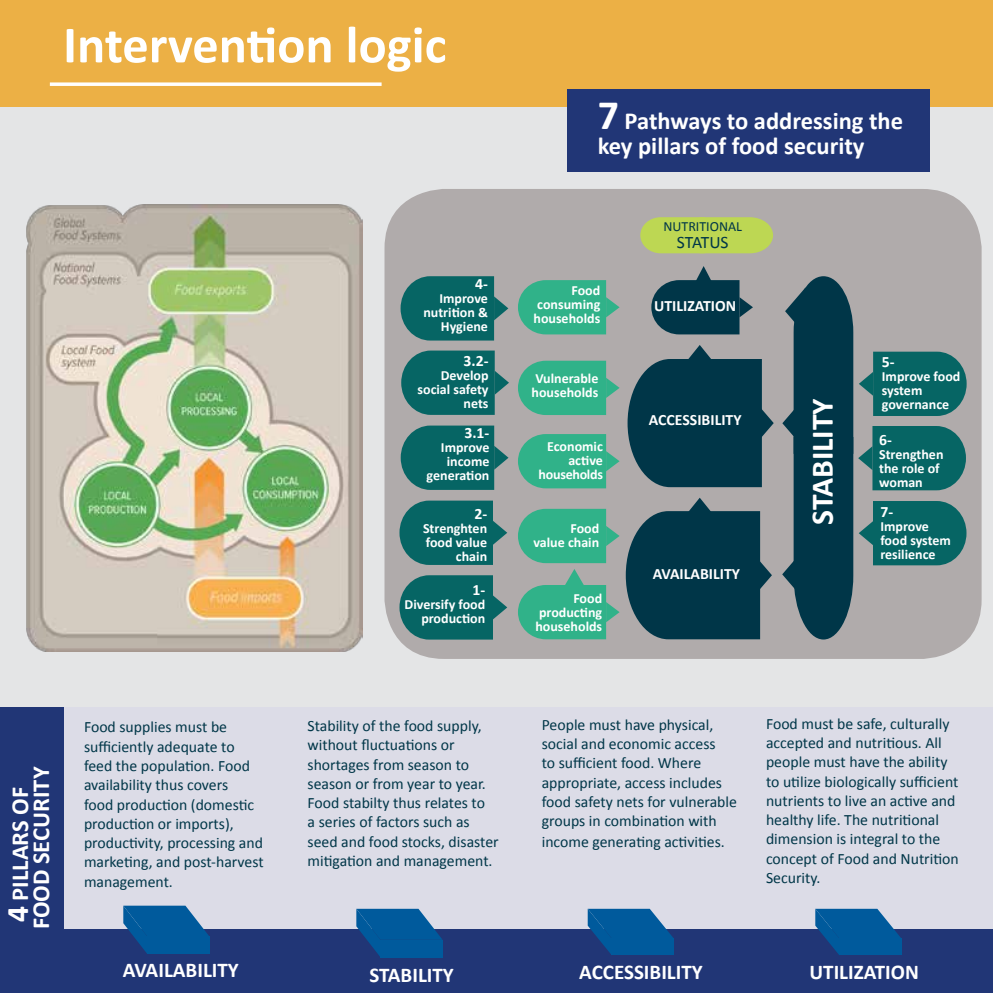
<style>
.page{position:relative;width:993px;height:993px;background:#fff}
.page>*{position:absolute;margin:0;border:0;box-sizing:border-box;transform-origin:0 0}
.t1{font:700 52.5px "Calibri";color:#fff}
.t2{font:700 31.5px "Calibri";color:#fff}
.t3{font:700 24.5px/21px "Calibri";color:#fff}
.t4{font:700 21px "Calibri";color:#fff}
.t5{font:17.5px "Calibri";letter-spacing:-.005em;color:#003648}
.t6{font:15.75px/19.2px "Calibri";color:#003648}
.t7{font:700 15.75px "Calibri";color:#fff}
.t8{font:700 14px/14px "Calibri";color:#fff;text-align:right}
.t9{font:14px "Calibri";color:#003648}
.s1{font-size:42px}
.s2{font-size:31.5px}
</style>
<div class="page">
<div style="left:0;top:101px;width:992px;height:609px;background:#e4e5e6"></div>
<div style="left:63px;top:707px;width:929px;height:225px;background:#dcdce7"></div>
<div style="left:0;top:707px;width:63px;height:285px;background:#213676"></div>
<div style="left:0;top:0;width:992px;height:107px;background:#ecb045"></div>
<div style="left:0;top:929px;width:992px;height:63px;background:#213676"></div>
<svg style="left:356px;top:908px;width:86px;height:48px"></svg>
<svg style="left:815px;top:908px;width:86px;height:47px"></svg>
<svg style="left:587px;top:908px;width:86px;height:47px"></svg>
<svg style="left:50px;top:82px;width:331px;height:4px"></svg>
<div style="left:567px;top:90px;width:362px;height:82px;background:#213676"></div>
<svg style="left:123px;top:905px;width:86px;height:48px"></svg>
<div style="left:384px;top:189px;width:597px;height:469px;background:#b0abab;border-radius:60px"></div>
<img style="left:27px;top:205px;width:335px;height:446px">
<svg style="left:399px;top:575px;width:108px;height:64px"></svg>
<svg style="left:399px;top:500px;width:108px;height:64px"></svg>
<svg style="left:400px;top:425px;width:108px;height:64px"></svg>
<svg style="left:401px;top:350px;width:108px;height:65px"></svg>
<svg style="left:400px;top:276px;width:108px;height:64px"></svg>
<svg style="left:518px;top:508px;width:101px;height:131px"></svg>
<svg style="left:518px;top:434px;width:101px;height:54px"></svg>
<svg style="left:518px;top:360px;width:101px;height:55px"></svg>
<svg style="left:518px;top:280px;width:101px;height:54px"></svg>
<svg style="left:625px;top:497px;width:146px;height:142px"></svg>
<svg style="left:627px;top:345px;width:146px;height:142px"></svg>
<svg style="left:782px;top:276px;width:184px;height:363px"></svg>
<svg style="left:651px;top:266px;width:101px;height:68px"></svg>
<svg style="left:640px;top:217px;width:132px;height:36px;background:#bcd359"></svg>
<h1 class="t1" style="left:63px;top:8px;width:385px">Intervention logic</h1>
<p class="t7" style="left:475px;top:272px;width:14px">4-</p>
<p class="t8" style="left:423px;top:290px;width:66px">Improve nutrition &amp;<br>Hygiene</p>
<p class="t7" style="left:463px;top:349px;width:26px">3.2-</p>
<p class="t8" style="left:417px;top:367px;width:72px">Develop social safety nets</p>
<p class="t7" style="left:464px;top:422px;width:26px">3.1-</p>
<p class="t8" style="left:426px;top:440px;width:64px">Improve income generation</p>
<p class="t7" style="left:474px;top:502px;width:14px">2-</p>
<p class="t8" style="left:423px;top:520px;width:66px">Strenghten food value chain</p>
<p class="t7" style="left:472px;top:578px;width:14px">1-</p>
<p class="t8" style="left:404px;top:596px;width:82px">Diversify food production</p>
<h3 class="t3" style="left:597px;top:108px;width:307px;line-height:24.5px"><span class="s1">7</span> Pathways to addressing the key pillars of food security</h3>
<p class="t8" style="left:533px;top:282px;width:68px;text-align:justify;text-indent:38px">Food consuming households</p>
<p class="t8" style="left:531px;top:371px;width:68px;text-align:left">Vulnerable households</p>
<p class="t8" style="left:538px;top:438px;width:66px">Economic active households</p>
<p class="t8" style="left:533px;top:521px;width:67px">Food<br>value chain</p>
<p class="t8" style="left:535px;top:590px;width:68px;text-align:justify;text-indent:38px">Food producting households</p>
<p class="t9" style="left:663px;top:216px;width:80px">NUTRITIONAL</p>
<p class="t5" style="left:676px;top:230px;width:53px">STATUS</p>
<p class="t7" style="left:654px;top:294px;width:83px">UTILIZATION</p>
<p class="t7" style="left:648px;top:408px;width:94px">ACCESSIBILITY</p>
<p class="t7" style="left:652px;top:562px;width:89px">AVAILABILITY</p>
<h2 class="t2" style="left:799px;top:525px;width:128px;rotate:-90deg">STABILITY</h2>
<p class="t7" style="left:881px;top:350px;width:14px">5-</p>
<p class="t8" style="left:881px;top:368px;width:80px;text-align:left">Improve food system governance</p>
<p class="t7" style="left:878px;top:428px;width:14px">6-</p>
<p class="t8" style="left:878px;top:446px;width:66px;text-align:left">Strengthen the role of woman</p>
<p class="t7" style="left:880px;top:500px;width:14px">7-</p>
<p class="t8" style="left:880px;top:518px;width:72px;text-align:left">Improve food system resilience</p>
<h3 class="t3" style="left:9px;top:929px;width:164px;rotate:-90deg"><span class="s2">4</span> PILLARS OF<br>FOOD SECURITY</h3>
<p class="t6" style="left:84px;top:717px;width:181px">Food supplies must be sufficiently adequate to feed the population. Food availability thus covers<br>food production (domestic production or imports), productivity, processing and marketing, and post-harvest management.</p>
<p class="t6" style="left:307px;top:715px;width:193px">Stability of the food supply, without fluctuations or shortages from season to season or from year to year.<br>Food stabilty thus relates to<br>a series of factors such as seed and food stocks, disaster mitigation and management.</p>
<p class="t6" style="left:541px;top:714px;width:197px">People must have physical, social and economic access<br>to sufficient food. Where appropriate, access includes food safety nets for vulnerable groups in combination with</p>
<p class="t6" style="left:541px;top:831px;width:184px">income generating activities.</p>
<p class="t6" style="left:765px;top:713px;width:194px">Food must be safe, culturally accepted and nutritious. All people must have the ability to utilize biologically sufficient nutrients to live an active and healthy life. The nutritional dimension is integral to the concept of Food and Nutrition<br>Security.</p>
<h3 class="t4" style="left:123px;top:955px;width:118px">AVAILABILITY</h3>
<h3 class="t4" style="left:369px;top:959px;width:86px">STABILITY</h3>
<h3 class="t4" style="left:579px;top:957px;width:125px">ACCESSIBILITY</h3>
<h3 class="t4" style="left:809px;top:957px;width:111px">UTILIZATION</h3>
</div>
